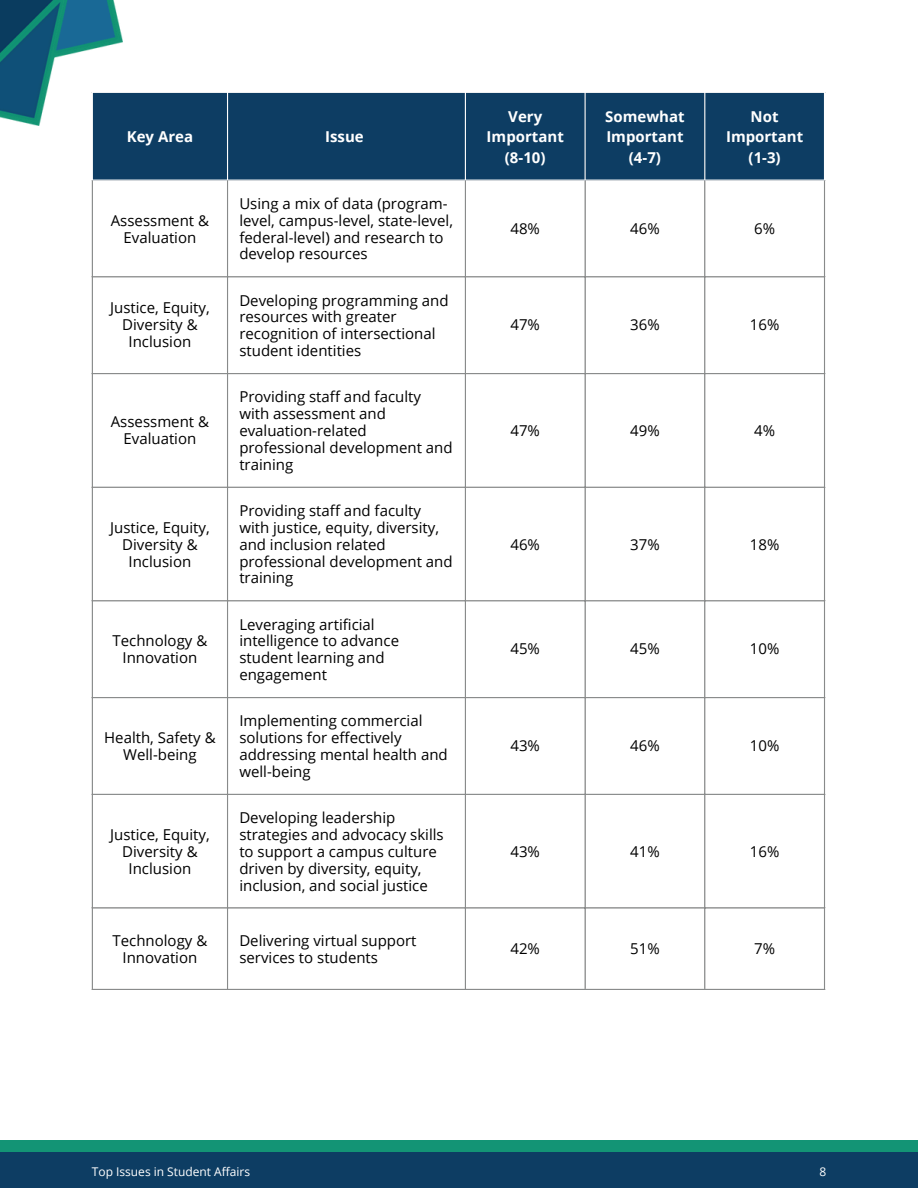
<style>
.page{position:relative;width:918px;height:1188px;background:#fff}
.page>*{position:absolute;margin:0;border:0;box-sizing:border-box;transform-origin:0 0}
.t1{font:15px/16.8px "Open Sans";color:#000;text-align:center}
.t2{font:700 15px/20.2px "Open Sans";color:#fff;text-align:center}
.t3{font:12px "Open Sans";color:#fff}
</style>
<div class="page">
<div style="left:0;top:1151px;width:918px;height:37px;background:#0d3d63"></div>
<div style="left:0;top:1140px;width:918px;height:11px;background:#139475"></div>
<div style="left:93px;top:93px;width:731px;height:87px;background:#0d3d63"></div>
<hr style="left:227px;top:93px;width:1px;height:87px;background:#fff">
<hr style="left:465px;top:93px;width:1px;height:87px;background:#fff">
<hr style="left:585px;top:93px;width:1px;height:87px;background:#fff">
<hr style="left:704px;top:93px;width:1px;height:87px;background:#fff">
<hr style="left:92px;top:181px;width:1px;height:808px;background:#888a8a">
<hr style="left:227px;top:181px;width:1px;height:808px;background:#888a8a">
<hr style="left:465px;top:181px;width:1px;height:808px;background:#888a8a">
<hr style="left:585px;top:181px;width:1px;height:808px;background:#888a8a">
<hr style="left:704px;top:181px;width:1px;height:808px;background:#888a8a">
<hr style="left:824px;top:181px;width:1px;height:808px;background:#888a8a">
<hr style="left:92px;top:276px;width:733px;height:1px;background:#888a8a">
<hr style="left:92px;top:373px;width:733px;height:1px;background:#888a8a">
<hr style="left:92px;top:487px;width:733px;height:1px;background:#888a8a">
<hr style="left:92px;top:600px;width:733px;height:1px;background:#888a8a">
<hr style="left:92px;top:697px;width:733px;height:1px;background:#888a8a">
<hr style="left:92px;top:794px;width:733px;height:1px;background:#888a8a">
<hr style="left:92px;top:907px;width:733px;height:2px;background:#888a8a">
<hr style="left:92px;top:989px;width:733px;height:1px;background:#888a8a">
<img style="left:0;top:0;width:164px;height:164px">
<p class="t2" style="left:127px;top:126px;width:68px">Key Area</p>
<p class="t2" style="left:325px;top:126px;width:40px">Issue</p>
<p class="t1" style="left:111px;top:211px;width:100px">Assessment &amp;<br>Evaluation</p>
<p class="t1" style="left:239px;top:195px;width:215px;text-align:left">Using a mix of data (program&shy;level, campus-level, state-level, federal-level) and research to develop resources</p>
<p class="t1" style="left:110px;top:299px;width:101px">Justice, Equity,<br>Diversity &amp;<br>Inclusion</p>
<p class="t1" style="left:239px;top:291px;width:211px;text-align:left">Developing programming and resources with greater recognition of intersectional student identities</p>
<p class="t1" style="left:111px;top:413px;width:100px">Assessment &amp;<br>Evaluation</p>
<p class="t1" style="left:110px;top:519px;width:101px">Justice, Equity,<br>Diversity &amp;<br>Inclusion</p>
<p class="t1" style="left:113px;top:632px;width:96px">Technology &amp;<br>Innovation</p>
<p class="t1" style="left:104px;top:729px;width:113px">Health, Safety &amp;<br>Well-being</p>
<p class="t1" style="left:110px;top:826px;width:101px">Justice, Equity,<br>Diversity &amp;<br>Inclusion</p>
<p class="t1" style="left:239px;top:388px;width:215px;text-align:left">Providing staff and faculty with assessment and evaluation-related professional development and training</p>
<p class="t1" style="left:239px;top:502px;width:215px;text-align:left">Providing staff and faculty with justice, equity, diversity, and inclusion related professional development and training</p>
<p class="t1" style="left:239px;top:615px;width:161px;text-align:left">Leveraging artificial intelligence to advance student learning and engagement</p>
<p class="t1" style="left:239px;top:712px;width:210px;text-align:left">Implementing commercial solutions for effectively addressing mental health and well-being</p>
<p class="t1" style="left:239px;top:809px;width:206px;text-align:left">Developing leadership strategies and advocacy skills to support a campus culture driven by diversity, equity, inclusion, and social justice</p>
<p class="t2" style="left:487px;top:106px;width:79px">Very<br>Important</p>
<p class="t2" style="left:505px;top:147px;width:42px">(8-10)</p>
<p class="t2" style="left:605px;top:106px;width:81px;text-align:left">Somewhat<br>Important</p>
<p class="t2" style="left:629px;top:147px;width:34px">(4-7)</p>
<p class="t2" style="left:726px;top:106px;width:79px">Not<br>Important (1-3)</p>
<p class="t1" style="left:511px;top:219px;width:31px">48%</p>
<p class="t1" style="left:630px;top:219px;width:31px">46%</p>
<p class="t1" style="left:754px;top:219px;width:22px">6%</p>
<p class="t1" style="left:511px;top:316px;width:31px">47%</p>
<p class="t1" style="left:630px;top:316px;width:31px">36%</p>
<p class="t1" style="left:750px;top:316px;width:31px">16%</p>
<p class="t1" style="left:511px;top:422px;width:31px">47%</p>
<p class="t1" style="left:630px;top:422px;width:31px">49%</p>
<p class="t1" style="left:754px;top:422px;width:22px">4%</p>
<p class="t1" style="left:511px;top:535px;width:31px">46%</p>
<p class="t1" style="left:630px;top:535px;width:31px">37%</p>
<p class="t1" style="left:750px;top:535px;width:31px">18%</p>
<p class="t1" style="left:511px;top:640px;width:31px">45%</p>
<p class="t1" style="left:630px;top:640px;width:31px">45%</p>
<p class="t1" style="left:750px;top:640px;width:31px">10%</p>
<p class="t1" style="left:511px;top:737px;width:31px">43%</p>
<p class="t1" style="left:630px;top:737px;width:31px">46%</p>
<p class="t1" style="left:750px;top:737px;width:31px">10%</p>
<p class="t1" style="left:511px;top:843px;width:31px">43%</p>
<p class="t1" style="left:630px;top:843px;width:31px">41%</p>
<p class="t1" style="left:750px;top:843px;width:31px">16%</p>
<p class="t1" style="left:113px;top:931px;width:96px">Technology &amp;<br>Innovation</p>
<p class="t1" style="left:239px;top:931px;width:179px;text-align:left">Delivering virtual support services to students</p>
<p class="t1" style="left:511px;top:939px;width:31px">42%</p>
<p class="t1" style="left:630px;top:939px;width:31px">51%</p>
<p class="t1" style="left:754px;top:939px;width:22px">7%</p>
<p class="t3" style="left:92px;top:1163px;width:160px">Top Issues in Student Affairs</p>
<h1 class="t3" style="left:819px;top:1163px;width:8px">8</h1>
</div>
